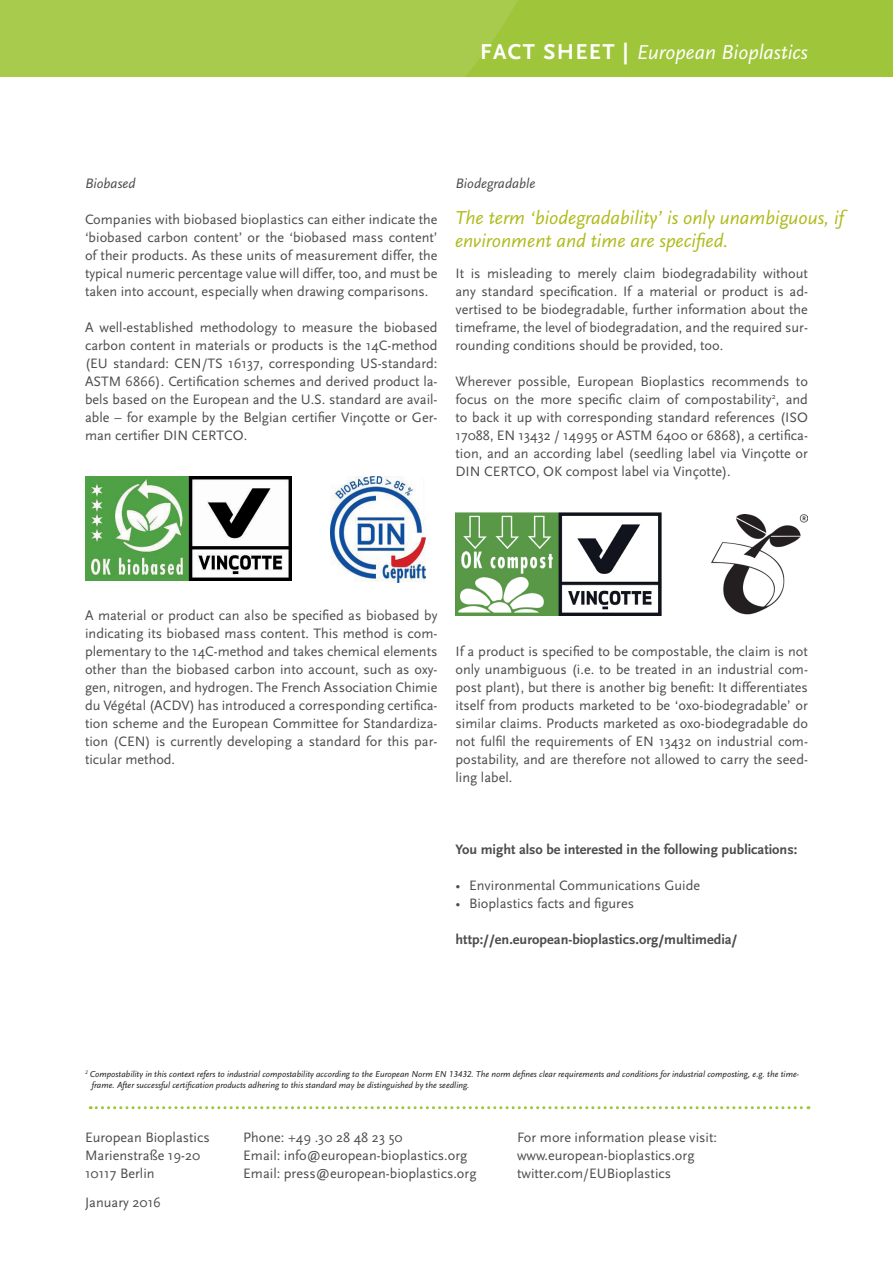
<style>
.page{position:relative;width:893px;height:1263px;background:#fff}
.page>*{position:absolute;margin:0;border:0;box-sizing:border-box;transform-origin:0 0}
.t1{font:italic 21px "Scala Sans LF";color:#fff}
.t2{font:italic 19.5px/22.5px "Scala Sans LF";color:#b0bb1d}
.t3{font:14.25px/18px "Scala Sans";color:#4b4c4d;text-align:justify}
.t4{font:700 14.25px "Scala Sans";color:#4b4c4d}
.t5{font:italic 14.25px "Scala Sans";color:#4b4c4d}
.t6{font:italic 9px/10.8px "Scala Sans LF";color:#231f20}
.s1{font-family:"Scala Sans";font-weight:700;font-style:normal;font-size:22.5px}
</style>
<div class="page">
<svg style="left:90px;top:1106px;width:719px;height:3px"></svg>
<img style="left:85px;top:477px;width:206px;height:103px">
<img style="left:711px;top:514px;width:96px;height:101px">
<img style="left:331px;top:476px;width:95px;height:106px">
<img style="left:455px;top:512px;width:206px;height:103px">
<div style="left:0;top:0;width:893px;height:77px;background:#9fc63a"></div>
<div style="left:0;top:0;width:517px;height:77px;background:#a8cb4d"></div>
<h1 class="t1" style="left:480px;top:41px;width:329px"><span class="s1">FACT SHEET |</span> European Bioplastics</h1>
<p class="t5" style="left:85px;top:176px;width:52px">Biobased</p>
<p class="t3" style="left:85px;top:211px;width:354px">Companies with biobased bioplastics can either indicate the ‘biobased carbon content’ or the ‘biobased mass content’ of their products. As these units of measurement differ, the typical numeric percentage value will differ, too, and must be taken into account, especially when drawing comparisons.</p>
<p class="t3" style="left:85px;top:319px;width:354px">A well-established methodology to measure the biobased carbon content in materials or products is the 14C-method (EU standard: CEN/TS 16137, corresponding US-standard:<br>ASTM 6866). Certification schemes and derived product la&shy;bels based on the European and the U.S. standard are avail&shy;able – for example by the Belgian certifier Vinçotte or Ger&shy;man certifier DIN CERTCO.</p>
<p class="t5" style="left:455px;top:176px;width:81px">Biodegradable</p>
<h2 class="t2" style="left:455px;top:207px;width:390px">The term ‘biodegradability’ is only unambiguous, if environment and time are specified.</h2>
<p class="t3" style="left:455px;top:265px;width:354px">It is misleading to merely claim biodegradability without any standard specification. If a material or product is ad&shy;vertised to be biodegradable, further information about the timeframe, the level of biodegradation, and the required sur&shy;rounding conditions should be provided, too.</p>
<p class="t3" style="left:455px;top:373px;width:354px">Wherever possible, European Bioplastics recommends to focus on the more specific claim of compostability<sup>2</sup>, and to back it up with corresponding standard references (ISO 17088, EN 13432 / 14995 or ASTM 6400 or 6868), a certifica&shy;tion, and an according label (seedling label via Vinçotte or DIN CERTCO, OK compost label via Vinçotte).</p>
<p class="t3" style="left:85px;top:607px;width:354px">A material or product can also be specified as biobased by indicating its biobased mass content. This method is com&shy;plementary to the 14C-method and takes chemical elements other than the biobased carbon into account, such as oxy&shy;gen, nitrogen, and hydrogen. The French Association Chimie du Végétal (ACDV) has introduced a corresponding certifica&shy;tion scheme and the European Committee for Standardiza&shy;tion (CEN) is currently developing a standard for this par&shy;ticular method.</p>
<p class="t3" style="left:455px;top:643px;width:354px">If a product is specified to be compostable, the claim is not only unambiguous (i.e. to be treated in an industrial com&shy;post plant), but there is another big benefit: It differentiates itself from products marketed to be ‘oxo-biodegradable’ or similar claims. Products marketed as oxo-biodegradable do not fulfil the requirements of EN 13432 on industrial com&shy;postability, and are therefore not allowed to carry the seed&shy;ling label.</p>
<p class="t4" style="left:455px;top:842px;width:343px">You might also be interested in the following publications:</p>
<p class="t3" style="left:455px;top:877px;width:246px">• Environmental Communications Guide</p>
<p class="t3" style="left:455px;top:895px;width:180px">• Bioplastics facts and figures</p>
<p class="t4" style="left:455px;top:932px;width:283px">http://en.european-bioplastics.org/multimedia/</p>
<p class="t6" style="left:92px;top:1069px;width:709px;text-indent:-7px"><sup>2</sup> Compostability in this context refers to industrial compostability according to the European Norm EN 13432. The norm defines clear requirements and conditions for industrial composting, e.g. the time&shy;frame. After successful certification products adhering to this standard may be distinguished by the seedling.</p>
<p class="t3" style="left:85px;top:1129px;width:126px;text-align:left">European Bioplastics<br>Marienstraße 19-20<br>10117 Berlin</p>
<p class="t3" style="left:517px;top:1129px;width:201px;text-align:left">For more information please visit: www.european-bioplastics.org twitter.com/EUBioplastics</p>
<p class="t3" style="left:243px;top:1129px;width:235px;text-align:left">Phone: +49 .30 28 48 23 50<br>Email: info@european-bioplastics.org<br>Email: press@european-bioplastics.org</p>
<p class="t3" style="left:85px;top:1193px;width:77px">January 2016</p>
</div>
